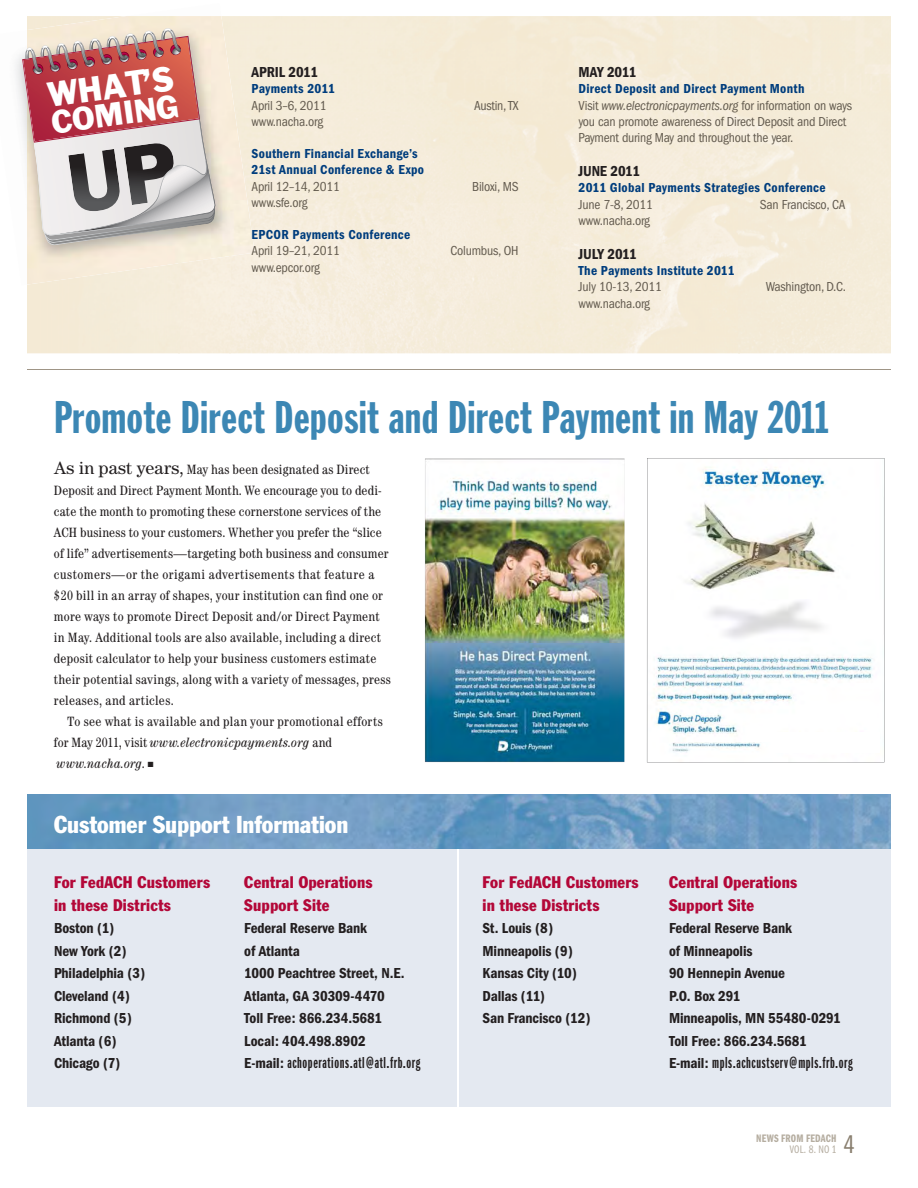
<style>
.page{position:relative;width:918px;height:1188px;background:#fff}
.page>*{position:absolute;margin:0;border:0;box-sizing:border-box;transform-origin:0 0}
.t1{font:45px "Franklin Gothic Extra Cond";letter-spacing:.01em;color:#3c87b4}
.t2{font:32.25px "Franklin Gothic";color:#fff;scale:.95 1}
.t3{font:30.3px "Franklin Gothic";color:#fff;scale:.95 1}
.t4{font:26.1px "Franklin Gothic Book Cmpr";color:#887e6e}
.t5{font:condensed 24px "Franklin Gothic";color:#fff}
.t6{font:condensed 16.5px/22.5px "Franklin Gothic";letter-spacing:.015em;color:#b30738}
.t7{font:16.5px "Franklin Gothic Demi X Cmpr";letter-spacing:.035em;color:#231f20}
.t8{font:600 condensed 15px/22.5px "Franklin Gothic";letter-spacing:-.01em;color:#231f20}
.t9{font:condensed 13.5px/21px "Century";letter-spacing:.02em;color:#231f20}
.t10{font:condensed 13.5px/16.2px "Franklin Gothic";letter-spacing:-.015em;color:#635b4f}
.t11{font:600 condensed 13.5px/16.2px "Franklin Gothic";letter-spacing:.02em;color:#003d7d}
.t12{font:11.25px "Franklin Gothic Demi Cmpr";letter-spacing:.02em;color:#b5ada0}
.t13{font:11.25px "Franklin Gothic Book Cmpr";color:#b5ada0}
.s1{font-weight:600;color:#003d7d}
.s2{font-style:italic}
.s3{font-stretch:normal;font-size:18px}
.s4{font-family:"Franklin Gothic";font-weight:600;font-stretch:condensed;font-size:15px}
</style>
<div class="page">
<div style="left:27px;top:795px;width:864px;height:312px;background:#e4e9f1"></div>
<hr style="left:457px;top:843px;width:1px;height:282px;background:#fff">
<img style="left:27px;top:794px;width:864px;height:55px">
<hr style="left:28px;top:369px;width:863px;height:1px;background:#9f9586">
<img style="left:27px;top:16px;width:228px;height:269px">
<svg style="left:22px;top:28px;width:194px;height:218px;background:#c49a98"></svg>
<img style="left:425px;top:459px;width:200px;height:303px">
<svg style="left:647px;top:458px;width:238px;height:304px"></svg>
<div style="left:771px;top:732px;width:109px;height:21px;background:#fff"></div>
<h2 class="t2" style="left:46px;top:83px;width:135px;rotate:-8deg">WHAT’S</h2>
<h3 class="t3" style="left:50px;top:112px;width:136px;rotate:-8deg">COMING</h3>
<p class="t8" style="left:252px;top:62px;width:68px">APRIL 2011</p>
<p class="t11" style="left:252px;top:82px;width:85px">Payments 2011</p>
<p class="t10" style="left:252px;top:98px;width:77px">April 3–6, 2011</p>
<p class="t10" style="left:474px;top:98px;width:46px">Austin, TX</p>
<p class="t10" style="left:252px;top:114px;width:73px">www.nacha.org</p>
<p class="t11" style="left:252px;top:147px;width:174px">Southern Financial Exchange’s<br>21st Annual Conference &amp; Expo</p>
<p class="t10" style="left:252px;top:179px;width:90px">April 12–14, 2011</p>
<p class="t10" style="left:472px;top:179px;width:48px">Biloxi, MS</p>
<p class="t10" style="left:252px;top:195px;width:58px">www.sfe.org</p>
<p class="t11" style="left:252px;top:228px;width:160px">EPCOR Payments Conference</p>
<p class="t10" style="left:252px;top:244px;width:90px">April 19–21, 2011</p>
<p class="t10" style="left:450px;top:244px;width:70px">Columbus, OH</p>
<p class="t10" style="left:252px;top:260px;width:70px">www.epcor.org</p>
<p class="t8" style="left:579px;top:62px;width:60px">MAY 2011</p>
<p class="t10" style="left:579px;top:82px;width:275px"><span class="s1">Direct Deposit and Direct Payment Month<br></span>Visit <span class="s2">www.electronicpayments.org</span> for information on ways you can promote awareness of Direct Deposit and Direct Payment during May and throughout the year.</p>
<p class="t8" style="left:579px;top:161px;width:63px">JUNE 2011</p>
<p class="t11" style="left:579px;top:181px;width:249px">2011 Global Payments Strategies Conference</p>
<p class="t10" style="left:579px;top:197px;width:76px">June 7-8, 2011</p>
<p class="t10" style="left:760px;top:197px;width:87px">San Francisco, CA</p>
<p class="t10" style="left:579px;top:213px;width:73px">www.nacha.org</p>
<p class="t8" style="left:579px;top:244px;width:60px">JULY 2011</p>
<p class="t11" style="left:579px;top:264px;width:158px">The Payments Institute 2011</p>
<p class="t10" style="left:579px;top:280px;width:85px">July 10-13, 2011</p>
<p class="t10" style="left:766px;top:280px;width:82px">Washington, D.C.</p>
<p class="t10" style="left:579px;top:296px;width:73px">www.nacha.org</p>
<h1 class="t1" style="left:54px;top:401px;width:776px">Promote Direct Deposit and Direct Payment in May 2011</h1>
<p class="t9" style="left:54px;top:460px;width:338px"><span class="s3">As in past years,</span> May has been designated as Direct Deposit and Direct Payment Month. We encourage you to dedi&shy;cate the month to promoting these cornerstone services of the ACH business to your customers. Whether you prefer the “slice of life” advertisements—targeting both business and consumer customers—or the origami advertisements that feature a $20 bill in an array of shapes, your institution can find one or more ways to promote Direct Deposit and/or Direct Payment in May. Additional tools are also available, including a direct deposit calculator to help your business customers estimate their potential savings, along with a variety of messages, press releases, and articles.</p>
<p class="t9" style="left:54px;top:712px;width:330px;text-indent:14px">To see what is available and plan your promotional efforts for May 2011, visit <span class="s2">www.electronicpayments.org</span> and <span class="s2">www.nacha.org</span>. ■</p>
<h3 class="t5" style="left:54px;top:816px;width:296px">Customer Support Information</h3>
<p class="t6" style="left:54px;top:872px;width:158px">For FedACH Customers in these Districts</p>
<p class="t8" style="left:54px;top:918px;width:93px">Boston (1)<br>New York (2)<br>Philadelphia (3)<br>Cleveland (4)<br>Richmond (5)<br>Atlanta (6)<br>Chicago (7)</p>
<p class="t6" style="left:244px;top:872px;width:130px">Central Operations<br>Support Site</p>
<p class="t8" style="left:244px;top:918px;width:162px">Federal Reserve Bank<br>of Atlanta<br>1000 Peachtree Street, N.E.<br>Atlanta, GA 30309-4470<br>Toll Free: 866.234.5681<br>Local: 404.498.8902</p>
<p class="t7" style="left:244px;top:1057px;width:177px"><span class="s4">E-mail:</span> achoperations.atl@atl.frb.org</p>
<p class="t6" style="left:483px;top:872px;width:158px">For FedACH Customers in these Districts</p>
<p class="t8" style="left:483px;top:918px;width:109px">St. Louis (8)<br>Minneapolis (9)<br>Kansas City (10)<br>Dallas (11)<br>San Francisco (12)</p>
<p class="t6" style="left:669px;top:872px;width:130px">Central Operations<br>Support Site</p>
<p class="t8" style="left:669px;top:918px;width:173px">Federal Reserve Bank<br>of Minneapolis<br>90 Hennepin Avenue<br>P.O. Box 291<br>Minneapolis, MN 55480-0291<br>Toll Free: 866.234.5681</p>
<p class="t7" style="left:669px;top:1057px;width:185px"><span class="s4">E-mail:</span> mpls.achcustserv@mpls.frb.org</p>
<p class="t12" style="left:756px;top:1135px;width:82px">NEWS FROM FEDACH</p>
<p class="t13" style="left:790px;top:1145px;width:48px">VOL. 8. NO 1</p>
<h3 class="t4" style="left:843px;top:1135px;width:13px">4</h3>
</div>
